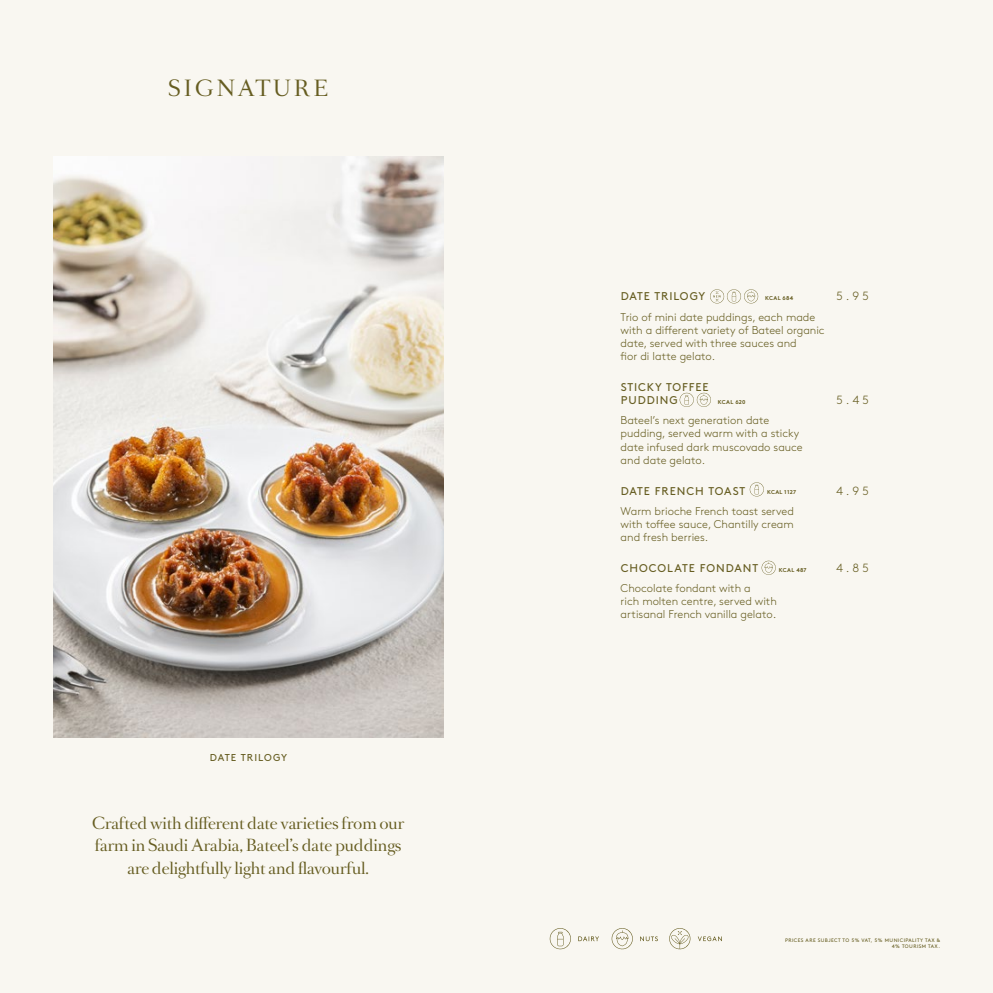
<style>
.page{position:relative;width:993px;height:993px;background:#fff}
.page>*{position:absolute;margin:0;border:0;box-sizing:border-box;transform-origin:0 0}
.t1{font:20px "Romain Headline";letter-spacing:.15em;color:#665d21}
.t2{font:15px/22.5px "Romain Headline";letter-spacing:-.01em;color:#665d21;text-align:center}
.t3{font:300 11.88px "Brown";letter-spacing:.25em;color:#665d21}
.t4{font:300 11.25px/13.1px "Brown";color:#665d21}
.t5{font:11.25px/13.1px "Brown";letter-spacing:.085em;color:#665d21}
.t6{font:10px "Brown";letter-spacing:.105em;color:#665d21}
.t7{font:700 5.62px "Brown";letter-spacing:.05em;color:#665d21}
.t8{font:5px/6px "Brown";letter-spacing:.085em;color:#665d21;text-align:right}
.s1{font-size:11.88px}
</style>
<div class="page">
<div style="left:0;top:0;width:992px;height:992px;background:#f9f7f1"></div>
<img style="left:53px;top:156px;width:390px;height:581px">
<svg style="left:710px;top:289px;width:48px;height:14px"></svg>
<svg style="left:749px;top:482px;width:14px;height:14px"></svg>
<svg style="left:640px;top:936px;width:17px;height:4px"></svg>
<svg style="left:611px;top:928px;width:21px;height:20px"></svg>
<svg style="left:549px;top:928px;width:21px;height:20px"></svg>
<svg style="left:578px;top:936px;width:21px;height:4px"></svg>
<svg style="left:697px;top:936px;width:24px;height:4px"></svg>
<svg style="left:669px;top:928px;width:21px;height:20px"></svg>
<svg style="left:761px;top:560px;width:14px;height:14px"></svg>
<svg style="left:679px;top:392px;width:31px;height:15px"></svg>
<h1 class="t1" style="left:168px;top:74px;width:162px">SIGNATURE</h1>
<p class="t6" style="left:210px;top:749px;width:79px">DATE TRILOGY</p>
<h2 class="t2" style="left:92px;top:811px;width:313px">Crafted with different date varieties from our farm in Saudi Arabia, Bateel’s date puddings are delightfully light and flavourful.</h2>
<p class="t5" style="left:620px;top:289px;width:86px">DATE TRILOGY</p>
<p class="t3" style="left:835px;top:287px;width:34px">5.95</p>
<p class="t4" style="left:620px;top:309px;width:205px">Trio of mini date puddings, each made with a different variety of Bateel organic date, served with three sauces and<br>fior di latte gelato.</p>
<p class="t5" style="left:620px;top:379px;width:89px">STICKY TOFFEE<br>PUDDING</p>
<p class="t7" style="left:764px;top:293px;width:30px">KCAL 684</p>
<p class="t3" style="left:835px;top:391px;width:34px">5.45</p>
<p class="t7" style="left:717px;top:397px;width:29px">KCAL 620</p>
<p class="t4" style="left:620px;top:413px;width:184px">Bateel’s next generation date pudding, served warm with a sticky date infused dark muscovado sauce and date gelato.</p>
<p class="t5" style="left:620px;top:483px;width:126px">DATE FRENCH TOAST</p>
<p class="t3" style="left:835px;top:481px;width:34px">4.95</p>
<p class="t4" style="left:620px;top:503px;width:175px;text-align:justify">Warm brioche French toast served with toffee sauce, Chantilly cream and fresh berries.</p>
<p class="t5" style="left:620px;top:560px;width:139px">CHOCOLATE FONDANT</p>
<p class="t3" style="left:835px;top:559px;width:34px">4.85</p>
<p class="t4" style="left:620px;top:580px;width:158px">Chocolate fondant with a<br>rich molten centre, served with artisanal French vanilla gelato<span class="s1">.</span></p>
<p class="t7" style="left:766px;top:487px;width:30px">KCAL 1127</p>
<p class="t7" style="left:778px;top:565px;width:29px">KCAL 487</p>
<p class="t8" style="left:784px;top:936px;width:156px">PRICES ARE SUBJECT TO 5% VAT, 5% MUNICIPALITY TAX &amp;<br>4% TOURISM TAX.</p>
</div>
